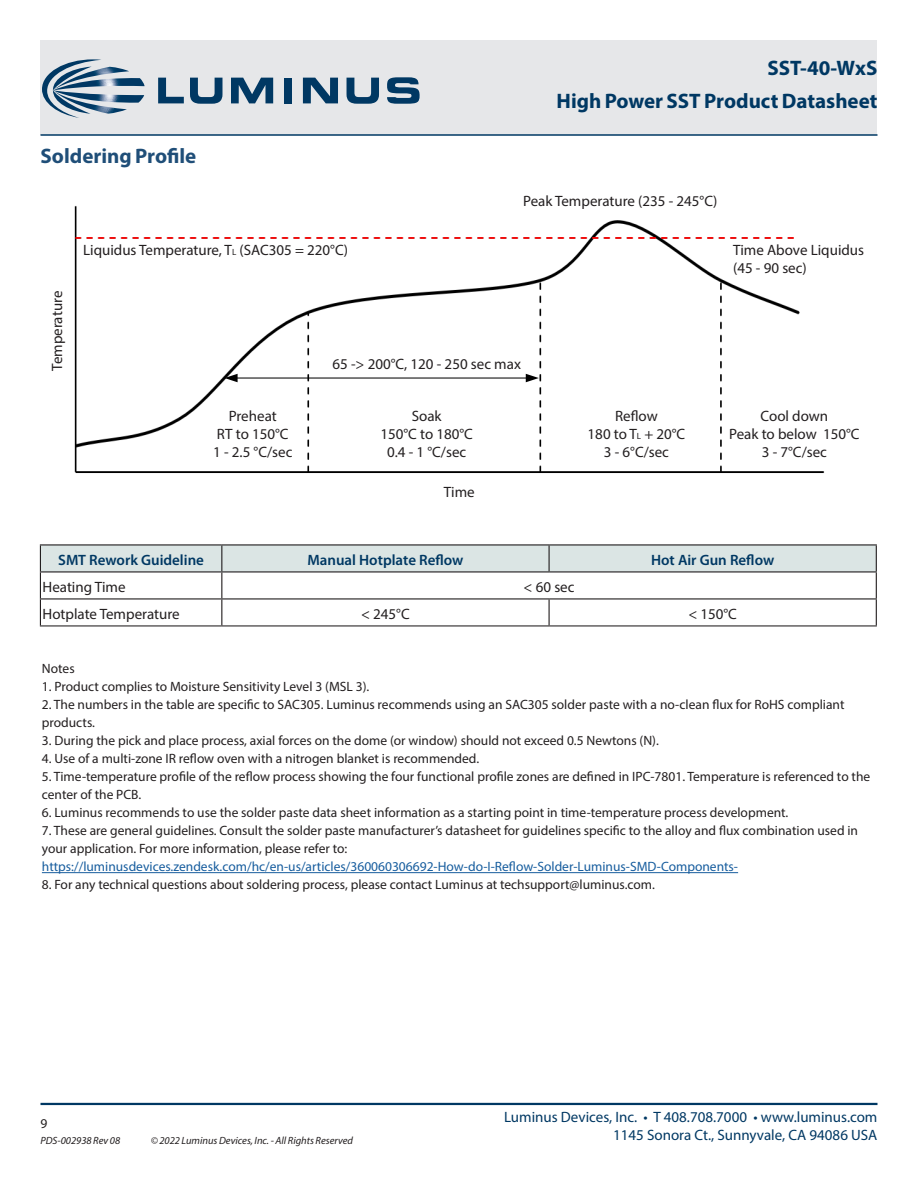
<style>
.page{position:relative;width:918px;height:1188px;background:#fff}
.page>*{position:absolute;margin:0;border:0;box-sizing:border-box;transform-origin:0 0}
.DS_Title1{font:700 21px/33px "Myriad Pro";color:#003863;text-align:right}
.t1{font:700 21px "Myriad Pro";color:#1f4e78}
.t2{font:15px "Myriad Pro";color:#231f20}
.t3{font:15px "Myriad Pro";color:#003863}
.t4{font:600 15px "Myriad Pro";color:#003863}
.zzFooterRight2{font:13.5px/18px "Myriad Pro";color:#231f20}
.t5{font:13.5px "Myriad Pro";color:#175d9e}
.zzFooterRight1{font:italic 10.5px "Myriad Pro";color:#231f20}
.s1{font-size:9px}
</style>
<div class="page">
<div style="left:40px;top:40px;width:838px;height:95px;background:#e6e7e9"></div>
<hr style="left:40px;top:1103px;width:838px;height:2px;background:#003863">
<hr style="left:40px;top:134px;width:838px;height:2px;background:#003863">
<svg style="left:42px;top:59px;width:103px;height:59px"></svg>
<svg style="left:158px;top:78px;width:26px;height:25px"></svg>
<svg style="left:190px;top:78px;width:32px;height:26px"></svg>
<svg style="left:231px;top:78px;width:42px;height:25px"></svg>
<div style="left:284px;top:78px;width:8px;height:25px;background:#003863"></div>
<svg style="left:303px;top:78px;width:35px;height:25px"></svg>
<svg style="left:347px;top:78px;width:32px;height:26px"></svg>
<svg style="left:387px;top:77px;width:33px;height:27px"></svg>
<hr style="left:42px;top:872px;width:696px;height:1px;background:#175d9e">
<hr style="left:40px;top:625px;width:182px;height:1px;background:#231f20">
<hr style="left:222px;top:625px;width:327px;height:1px;background:#231f20">
<hr style="left:549px;top:625px;width:328px;height:1px;background:#231f20">
<hr style="left:40px;top:544px;width:182px;height:2px;background:#231f20">
<hr style="left:222px;top:544px;width:327px;height:2px;background:#231f20">
<hr style="left:549px;top:544px;width:328px;height:2px;background:#231f20">
<svg style="left:40px;top:545px;width:837px;height:80px"></svg>
<img style="left:74px;top:205px;width:751px;height:268px">
<hr style="left:236px;top:377px;width:291px;height:2px;background:#000">
<svg style="left:526px;top:374px;width:13px;height:8px"></svg>
<svg style="left:225px;top:374px;width:13px;height:8px"></svg>
<p class="t1" style="left:40px;top:142px;width:157px">Soldering Profile</p>
<p class="t2" style="left:83px;top:241px;width:267px">Liquidus Temperature, T<span class="s1">L</span> (SAC305 = 220°C)</p>
<p class="DS_Title1" style="left:557px;top:51px;width:322px">SST-40-WxS<br>High Power SST Product Datasheet</p>
<p class="t2" style="left:523px;top:191px;width:196px">Peak Temperature (235 - 245°C)</p>
<p class="t2" style="left:733px;top:241px;width:133px">Time Above Liquidus</p>
<p class="t2" style="left:733px;top:259px;width:75px">(45 - 90 sec)</p>
<p class="t2" style="left:48px;top:371px;width:81px;rotate:-90deg">Temperature</p>
<p class="t2" style="left:229px;top:407px;width:49px">Preheat</p>
<p class="t2" style="left:217px;top:425px;width:73px">RT to 150°C</p>
<p class="t2" style="left:213px;top:443px;width:81px">1 - 2.5 °C/sec</p>
<p class="t2" style="left:332px;top:355px;width:190px">65 -&gt; 200°C, 120 - 250 sec max</p>
<p class="t2" style="left:412px;top:407px;width:31px">Soak</p>
<p class="t2" style="left:380px;top:425px;width:94px">150°C to 180°C</p>
<p class="t2" style="left:387px;top:443px;width:81px">0.4 - 1 °C/sec</p>
<p class="t2" style="left:444px;top:483px;width:32px">Time</p>
<p class="t2" style="left:615px;top:407px;width:44px">Reflow</p>
<p class="t2" style="left:588px;top:425px;width:99px">180 to T<span class="s1">L</span> + 20°C</p>
<p class="t2" style="left:604px;top:443px;width:67px">3 - 6°C/sec</p>
<p class="t2" style="left:761px;top:407px;width:69px">Cool down</p>
<p class="t2" style="left:729px;top:425px;width:132px">Peak to below 150°C</p>
<p class="t2" style="left:762px;top:443px;width:67px">3 - 7°C/sec</p>
<p class="t4" style="left:58px;top:550px;width:147px">SMT Rework Guideline</p>
<p class="t4" style="left:307px;top:550px;width:158px">Manual Hotplate Reflow</p>
<p class="t4" style="left:651px;top:550px;width:125px">Hot Air Gun Reflow</p>
<p class="t2" style="left:43px;top:577px;width:85px">Heating Time</p>
<p class="t2" style="left:524px;top:577px;width:52px">&lt; 60 sec</p>
<p class="t2" style="left:43px;top:604px;width:139px">Hotplate Temperature</p>
<p class="t2" style="left:361px;top:604px;width:50px">&lt; 245°C</p>
<p class="t2" style="left:688px;top:604px;width:50px">&lt; 150°C</p>
<p class="zzFooterRight2" style="left:42px;top:660px;width:34px">Notes</p>
<p class="zzFooterRight2" style="left:42px;top:678px;width:329px">1. Product complies to Moisture Sensitivity Level 3 (MSL 3).</p>
<p class="zzFooterRight2" style="left:42px;top:696px;width:804px">2. The numbers in the table are specific to SAC305. Luminus recommends using an SAC305 solder paste with a no-clean flux for RoHS compliant products.</p>
<p class="zzFooterRight2" style="left:42px;top:732px;width:619px">3. During the pick and place process, axial forces on the dome (or window) should not exceed 0.5 Newtons (N).</p>
<p class="zzFooterRight2" style="left:42px;top:750px;width:439px">4. Use of a multi-zone IR reflow oven with a nitrogen blanket is recommended.</p>
<p class="zzFooterRight2" style="left:42px;top:768px;width:830px">5. Time-temperature profile of the reflow process showing the four functional profile zones are defined in IPC-7801. Temperature is referenced to the center of the PCB.</p>
<p class="zzFooterRight2" style="left:42px;top:804px;width:748px">6. Luminus recommends to use the solder paste data sheet information as a starting point in time-temperature process development.</p>
<p class="zzFooterRight2" style="left:42px;top:822px;width:818px">7. These are general guidelines. Consult the solder paste manufacturer’s datasheet for guidelines specific to the alloy and flux combination used in your application. For more information, please refer to:</p>
<p class="t5" style="left:42px;top:858px;width:698px">https://luminusdevices.zendesk.com/hc/en-us/articles/360060306692-How-do-I-Reflow-Solder-Luminus-SMD-Components-</p>
<p class="zzFooterRight2" style="left:42px;top:876px;width:615px">8. For any technical questions about soldering process, please contact Luminus at techsupport@luminus.com.</p>
<p class="zzFooterRight2" style="left:40px;top:1114px;width:8px">9</p>
<p class="zzFooterRight1" style="left:40px;top:1134px;width:81px">PDS-002938 Rev 08</p>
<p class="zzFooterRight1" style="left:151px;top:1134px;width:204px">© 2022 Luminus Devices, Inc. - All Rights Reserved</p>
<p class="t3" style="left:504px;top:1108px;width:375px">Luminus Devices, Inc. • T 408.708.7000 • www.luminus.com</p>
<p class="t3" style="left:613px;top:1126px;width:266px">1145 Sonora Ct., Sunnyvale, CA 94086 USA</p>
</div>
